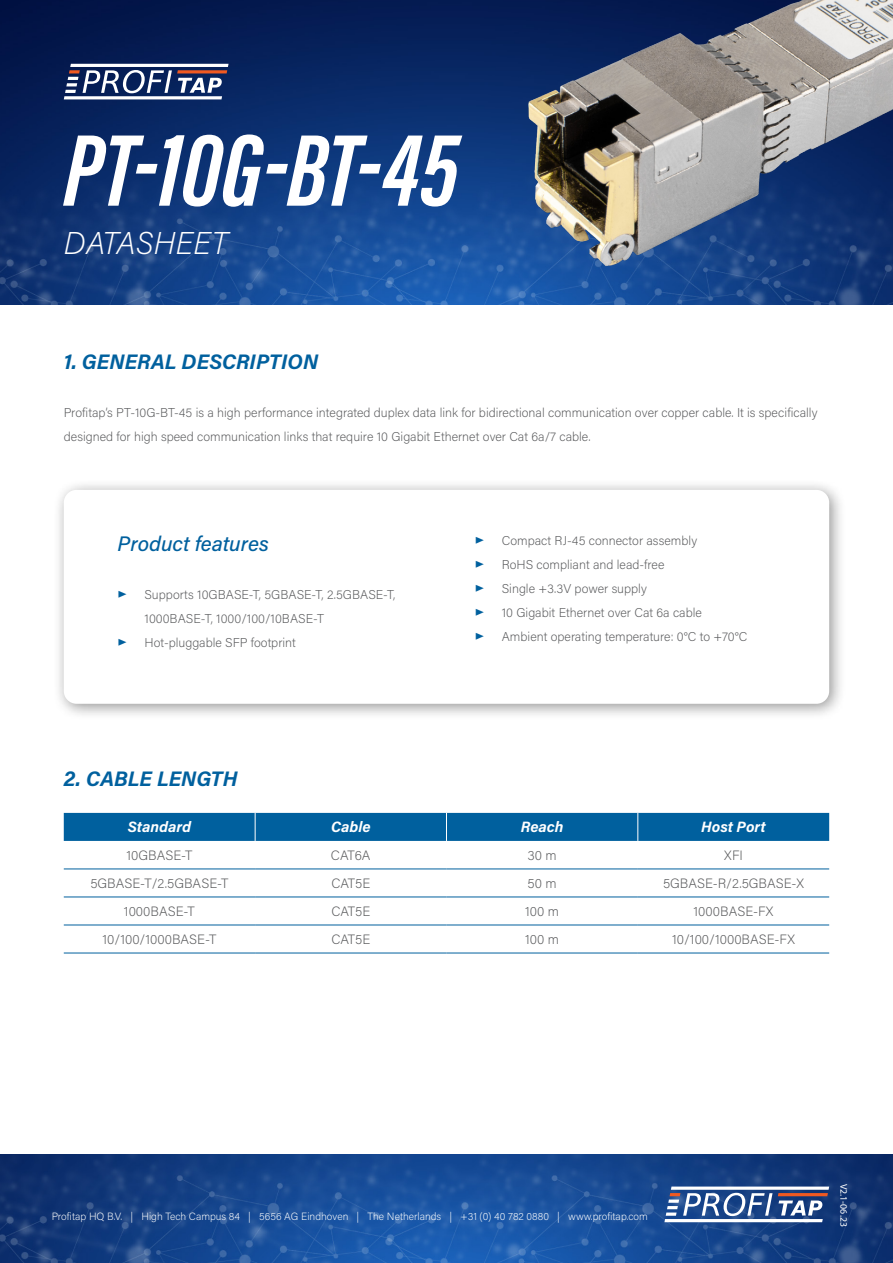
<style>
.page{position:relative;width:893px;height:1263px;background:#fff}
.page>*{position:absolute;margin:0;border:0;box-sizing:border-box;transform-origin:0 0}
.t1{font:italic 700 105px "Acumin Pro Extra Cond";color:#fff}
.t2{font:italic 200 31.5px "Acumin Pro";letter-spacing:.01em;color:#fff}
.t3{font:italic 700 21px "Acumin Pro";letter-spacing:.005em;color:#00609e}
.t4{font:italic 500 21px "Acumin Pro";color:#00609e}
.t5{font:italic 700 15px "Acumin Pro";color:#fff}
.t6{font:200 13.5px "Acumin Pro";letter-spacing:.005em;color:#58595b}
.t7{font:200 12.75px/24px "Acumin Pro";color:#58595b}
.t8{font:200 10.5px "Acumin Pro";color:#fff}
.t9{font:9.9px "Myriad Pro";color:#fff}
.s1{font-family:"Acumin Pro Extra Cond";font-weight:500;font-style:italic;font-size:18px;color:#00609e}
</style>
<div class="page">
<img style="left:0;top:0;width:893px;height:304px">
<svg style="left:64px;top:64px;width:165px;height:35px"></svg>
<img style="left:0;top:1154px;width:893px;height:109px">
<svg style="left:664px;top:1186px;width:165px;height:36px"></svg>
<div style="left:52px;top:478px;width:794px;height:243px;background:#000;opacity:.42"></div>
<div style="left:64px;top:490px;width:765px;height:214px;background:#fff;border-radius:13px"></div>
<img style="left:499px;top:0;width:394px;height:281px">
<div style="left:64px;top:813px;width:765px;height:28px;background:#00609e"></div>
<hr style="left:64px;top:869px;width:191px;height:1px;background:#00609e">
<hr style="left:255px;top:869px;width:191px;height:1px;background:#00609e">
<hr style="left:446px;top:869px;width:192px;height:1px;background:#00609e">
<hr style="left:638px;top:869px;width:191px;height:1px;background:#00609e">
<hr style="left:64px;top:897px;width:191px;height:1px;background:#00609e">
<hr style="left:255px;top:897px;width:191px;height:1px;background:#00609e">
<hr style="left:446px;top:897px;width:192px;height:1px;background:#00609e">
<hr style="left:638px;top:897px;width:191px;height:1px;background:#00609e">
<hr style="left:64px;top:925px;width:191px;height:1px;background:#00609e">
<hr style="left:255px;top:925px;width:191px;height:1px;background:#00609e">
<hr style="left:446px;top:925px;width:192px;height:1px;background:#00609e">
<hr style="left:638px;top:925px;width:191px;height:1px;background:#00609e">
<hr style="left:64px;top:953px;width:191px;height:1px;background:#00609e">
<hr style="left:255px;top:953px;width:191px;height:1px;background:#00609e">
<hr style="left:446px;top:953px;width:192px;height:1px;background:#00609e">
<hr style="left:638px;top:953px;width:191px;height:1px;background:#00609e">
<h1 class="t1" style="left:64px;top:106px;width:396px">PT-10G-BT-45</h1>
<h2 class="t2" style="left:64px;top:221px;width:166px">DATASHEET</h2>
<h3 class="t3" style="left:64px;top:347px;width:256px">1. GENERAL DESCRIPTION</h3>
<p class="t7" style="left:64px;top:400px;width:755px">Profitap’s PT-10G-BT-45 is a high performance integrated duplex data link for bidirectional communication over copper cable. It is specifically designed for high speed communication links that require 10 Gigabit Ethernet over Cat 6a/7 cable.</p>
<h3 class="t4" style="left:118px;top:529px;width:153px">Product features</h3>
<p class="t7" style="left:118px;top:582px;width:279px"><span class="s1">▶</span> Supports 10GBASE-T, 5GBASE-T, 2.5GBASE-T,</p>
<p class="t7" style="left:145px;top:606px;width:181px">1000BASE-T, 1000/100/10BASE-T</p>
<p class="t7" style="left:118px;top:630px;width:180px"><span class="s1">▶</span> Hot-pluggable SFP footprint</p>
<p class="t7" style="left:475px;top:528px;width:274px"><span class="s1">▶</span> Compact RJ-45 connector assembly<br><span class="s1">▶</span> RoHS compliant and lead-free<br><span class="s1">▶</span> Single +3.3V power supply<br><span class="s1">▶</span> 10 Gigabit Ethernet over Cat 6a cable<br><span class="s1">▶</span> Ambient operating temperature: 0°C to +70°C</p>
<h3 class="t3" style="left:64px;top:763px;width:175px">2. CABLE LENGTH</h3>
<p class="t5" style="left:128px;top:816px;width:65px">Standard</p>
<p class="t5" style="left:331px;top:816px;width:41px">Cable</p>
<p class="t5" style="left:521px;top:816px;width:44px">Reach</p>
<p class="t5" style="left:701px;top:816px;width:66px">Host Port</p>
<p class="t6" style="left:126px;top:846px;width:68px">10GBASE-T</p>
<p class="t6" style="left:331px;top:846px;width:41px">CAT6A</p>
<p class="t6" style="left:527px;top:846px;width:31px">30 m</p>
<p class="t6" style="left:724px;top:846px;width:20px">XFI</p>
<p class="t6" style="left:90px;top:874px;width:140px">5GBASE-T/2.5GBASE-T</p>
<p class="t6" style="left:331px;top:874px;width:40px">CAT5E</p>
<p class="t6" style="left:528px;top:874px;width:31px">50 m</p>
<p class="t6" style="left:663px;top:874px;width:143px">5GBASE-R/2.5GBASE-X</p>
<p class="t6" style="left:124px;top:902px;width:72px">1000BASE-T</p>
<p class="t6" style="left:331px;top:902px;width:40px">CAT5E</p>
<p class="t6" style="left:525px;top:902px;width:35px">100 m</p>
<p class="t6" style="left:694px;top:902px;width:81px">1000BASE-FX</p>
<p class="t6" style="left:102px;top:930px;width:115px">10/100/1000BASE-T</p>
<p class="t6" style="left:331px;top:930px;width:40px">CAT5E</p>
<p class="t6" style="left:525px;top:930px;width:35px">100 m</p>
<p class="t6" style="left:672px;top:930px;width:124px">10/100/1000BASE-FX</p>
<p class="t8" style="left:52px;top:1209px;width:598px">Profitap HQ B.V. | High Tech Campus 84 | 5656 AG Eindhoven | The Netherlands | +31 (0) 40 782 0880 | www.profitap.com</p>
<p class="t9" style="left:850px;top:1184px;width:44px;rotate:90deg">V2.1-06.23</p>
</div>
